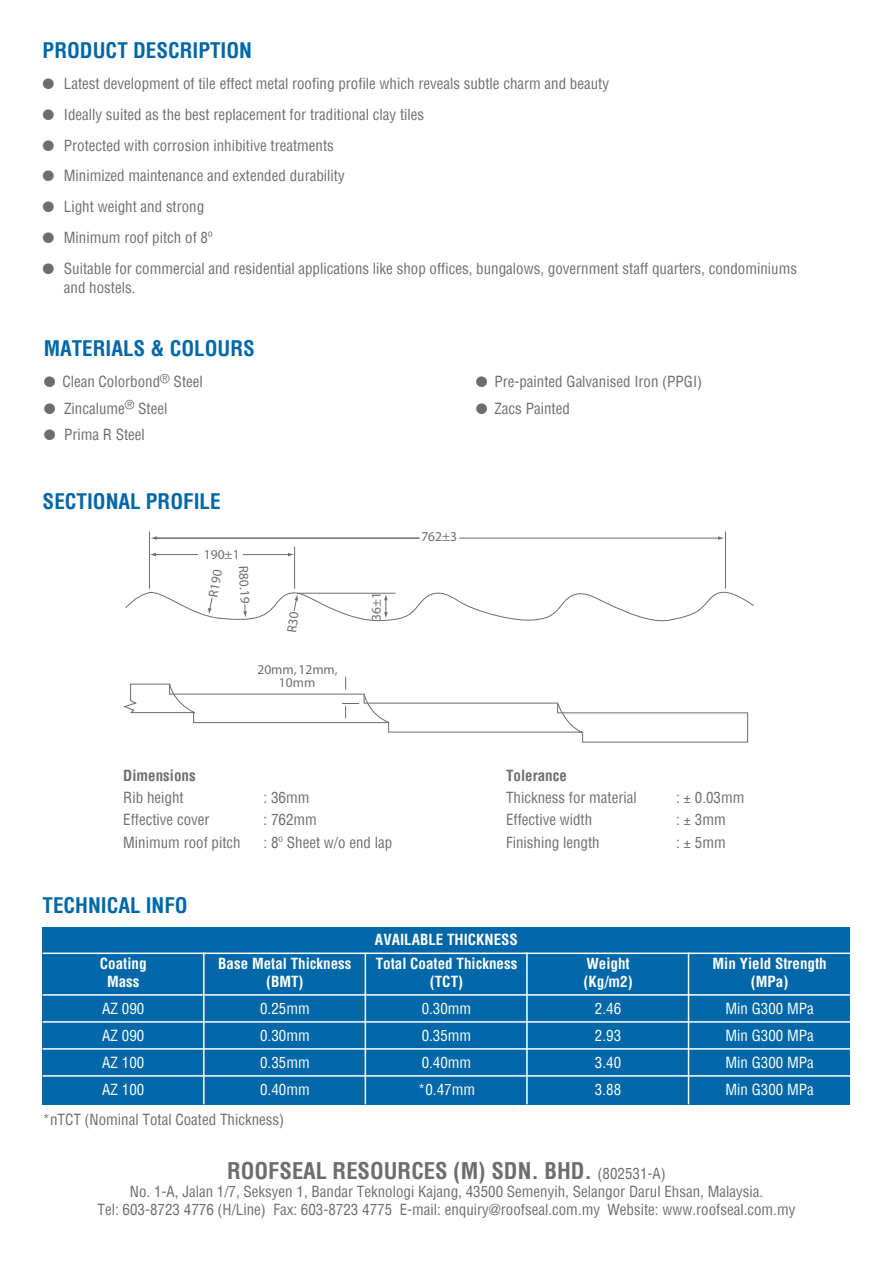
<style>
.page{position:relative;width:893px;height:1263px;background:#fff}
.page>*{position:absolute;margin:0;border:0;box-sizing:border-box;transform-origin:0 0}
.t1{font:700 condensed 22.5px "Helvetica";color:#6c6d70}
.t2{font:700 condensed 21px "Helvetica";color:#0068a8}
.t3{font:condensed 15px/19.8px "Helvetica";color:#6c6d70}
.t4{font:condensed 15px "Helvetica";color:#fff}
.t5{font:700 condensed 15px/18px "Helvetica";color:#fff;text-align:center}
.t6{font:700 condensed 15px "Helvetica";color:#6c6d70}
.t7{font:13.5px/13.5px "Myriad";color:#6c6d70;text-align:center}
.s1{font-weight:400;font-size:15px}
</style>
<div class="page">
<svg style="left:123px;top:677px;width:625px;height:66px"></svg>
<hr style="left:149px;top:531px;width:1px;height:58px;background:#6c6d70">
<hr style="left:725px;top:531px;width:1px;height:58px;background:#6c6d70">
<hr style="left:294px;top:547px;width:1px;height:42px;background:#6c6d70">
<hr style="left:459px;top:538px;width:260px;height:1px;background:#6c6d70">
<svg style="left:718px;top:536px;width:6px;height:4px"></svg>
<hr style="left:155px;top:538px;width:264px;height:1px;background:#231f20">
<svg style="left:151px;top:536px;width:6px;height:4px"></svg>
<hr style="left:243px;top:554px;width:46px;height:1px;background:#6c6d70">
<svg style="left:288px;top:553px;width:6px;height:3px"></svg>
<hr style="left:155px;top:554px;width:43px;height:1px;background:#6c6d70">
<svg style="left:150px;top:553px;width:6px;height:3px"></svg>
<div style="left:43px;top:927px;width:807px;height:177px;background:#0068a8"></div>
<hr style="left:43px;top:994px;width:807px;height:2px;background:#fff">
<hr style="left:43px;top:1021px;width:807px;height:2px;background:#fff">
<hr style="left:43px;top:1048px;width:807px;height:2px;background:#fff">
<hr style="left:43px;top:1075px;width:807px;height:2px;background:#fff">
<hr style="left:203px;top:952px;width:2px;height:152px;background:#fff">
<hr style="left:365px;top:952px;width:1px;height:152px;background:#fff">
<hr style="left:526px;top:952px;width:2px;height:152px;background:#fff">
<hr style="left:688px;top:952px;width:1px;height:152px;background:#fff">
<hr style="left:43px;top:952px;width:807px;height:2px;background:#fff">
<svg style="left:125px;top:584px;width:629px;height:38px"></svg>
<p class="t2" style="left:43px;top:37px;width:211px">PRODUCT DESCRIPTION</p>
<p class="t3" style="left:43px;top:73px;width:568px">● Latest development of tile effect metal roofing profile which reveals subtle charm and beauty</p>
<p class="t3" style="left:43px;top:104px;width:383px">● Ideally suited as the best replacement for traditional clay tiles</p>
<p class="t3" style="left:43px;top:135px;width:293px">● Protected with corrosion inhibitive treatments</p>
<p class="t3" style="left:43px;top:166px;width:303px">● Minimized maintenance and extended durability</p>
<p class="t3" style="left:43px;top:196px;width:163px">● Light weight and strong</p>
<p class="t3" style="left:43px;top:227px;width:171px">● Minimum roof pitch of 8º</p>
<p class="t3" style="left:64px;top:258px;width:735px;text-indent:-21px">● Suitable for commercial and residential applications like shop offices, bungalows, government staff quarters, condominiums and hostels.</p>
<p class="t2" style="left:44px;top:334px;width:213px">MATERIALS &amp; COLOURS</p>
<p class="t3" style="left:44px;top:372px;width:161px">● Clean Colorbond<sup>®</sup> Steel</p>
<p class="t3" style="left:476px;top:372px;width:228px">● Pre-painted Galvanised Iron (PPGI)</p>
<p class="t3" style="left:44px;top:398px;width:125px">● Zincalume<sup>®</sup> Steel</p>
<p class="t3" style="left:476px;top:398px;width:96px">● Zacs Painted</p>
<p class="t3" style="left:44px;top:425px;width:103px">● Prima R Steel</p>
<p class="t2" style="left:43px;top:487px;width:179px">SECTIONAL PROFILE</p>
<p class="t7" style="left:204px;top:548px;width:37px">190±1</p>
<p class="t7" style="left:207px;top:596px;width:30px;rotate:-81deg">R190</p>
<p class="t7" style="left:249px;top:565px;width:39px;rotate:87deg">R80.19</p>
<p class="t7" style="left:257px;top:663px;width:82px">20mm, 12mm,<br>10mm</p>
<p class="t7" style="left:370px;top:621px;width:31px;rotate:-90deg">36±1</p>
<p class="t7" style="left:421px;top:530px;width:37px">762±3</p>
<p class="t6" style="left:123px;top:765px;width:74px">Dimensions</p>
<p class="t6" style="left:506px;top:765px;width:62px">Tolerance</p>
<p class="t3" style="left:123px;top:788px;width:62px">Rib height</p>
<p class="t3" style="left:264px;top:788px;width:47px">: 36mm</p>
<p class="t3" style="left:506px;top:788px;width:132px">Thickness for material</p>
<p class="t3" style="left:676px;top:788px;width:70px">: ± 0.03mm</p>
<p class="t3" style="left:123px;top:810px;width:88px">Effective cover</p>
<p class="t3" style="left:264px;top:810px;width:55px">: 762mm</p>
<p class="t3" style="left:506px;top:810px;width:88px">Effective width</p>
<p class="t3" style="left:676px;top:810px;width:51px">: ± 3mm</p>
<p class="t3" style="left:123px;top:832px;width:119px">Minimum roof pitch</p>
<p class="t3" style="left:264px;top:832px;width:130px">: 8º Sheet w/o end lap</p>
<p class="t3" style="left:506px;top:832px;width:95px">Finishing length</p>
<p class="t3" style="left:676px;top:832px;width:51px">: ± 5mm</p>
<p class="t2" style="left:43px;top:891px;width:147px">TECHNICAL INFO</p>
<p class="t5" style="left:100px;top:954px;width:48px">Coating</p>
<p class="t5" style="left:107px;top:972px;width:34px">Mass</p>
<p class="t4" style="left:102px;top:999px;width:44px">AZ 090</p>
<p class="t4" style="left:102px;top:1026px;width:44px">AZ 090</p>
<p class="t4" style="left:102px;top:1053px;width:44px">AZ 100</p>
<p class="t4" style="left:102px;top:1080px;width:44px">AZ 100</p>
<p class="t5" style="left:218px;top:954px;width:135px">Base Metal Thickness (BMT)</p>
<p class="t4" style="left:260px;top:999px;width:51px">0.25mm</p>
<p class="t4" style="left:260px;top:1026px;width:51px">0.30mm</p>
<p class="t4" style="left:260px;top:1053px;width:51px">0.35mm</p>
<p class="t4" style="left:260px;top:1080px;width:51px">0.40mm</p>
<p class="t3" style="left:43px;top:1110px;width:243px">*nTCT (Nominal Total Coated Thickness)</p>
<p class="t5" style="left:375px;top:931px;width:144px">AVAILABLE THICKNESS</p>
<p class="t5" style="left:376px;top:954px;width:143px">Total Coated Thickness (TCT)</p>
<p class="t4" style="left:422px;top:999px;width:51px">0.30mm</p>
<p class="t4" style="left:422px;top:1026px;width:51px">0.35mm</p>
<p class="t4" style="left:422px;top:1053px;width:51px">0.40mm</p>
<p class="t4" style="left:418px;top:1080px;width:59px">*0.47mm</p>
<p class="t5" style="left:586px;top:954px;width:45px">Weight</p>
<p class="t5" style="left:583px;top:972px;width:51px">(Kg/m2)</p>
<p class="t4" style="left:595px;top:999px;width:28px">2.46</p>
<p class="t4" style="left:595px;top:1026px;width:28px">2.93</p>
<p class="t4" style="left:595px;top:1053px;width:28px">3.40</p>
<p class="t4" style="left:595px;top:1080px;width:28px">3.88</p>
<p class="t5" style="left:713px;top:954px;width:116px">Min Yield Strength</p>
<p class="t5" style="left:751px;top:972px;width:39px">(MPa)</p>
<p class="t4" style="left:725px;top:999px;width:90px">Min G300 MPa</p>
<p class="t4" style="left:725px;top:1026px;width:90px">Min G300 MPa</p>
<p class="t4" style="left:725px;top:1053px;width:90px">Min G300 MPa</p>
<p class="t4" style="left:725px;top:1080px;width:90px">Min G300 MPa</p>
<p class="t1" style="left:227px;top:1156px;width:440px">ROOFSEAL RESOURCES (M) SDN. BHD. <span class="s1">(802531-A)</span></p>
<p class="t3" style="left:130px;top:1181px;width:635px">No. 1-A, Jalan 1/7, Seksyen 1, Bandar Teknologi Kajang, 43500 Semenyih, Selangor Darul Ehsan, Malaysia.</p>
<p class="t3" style="left:98px;top:1199px;width:699px">Tel: 603-8723 4776 (H/Line) Fax: 603-8723 4775 E-mail: enquiry@roofseal.com.my Website: www.roofseal.com.my</p>
</div>
